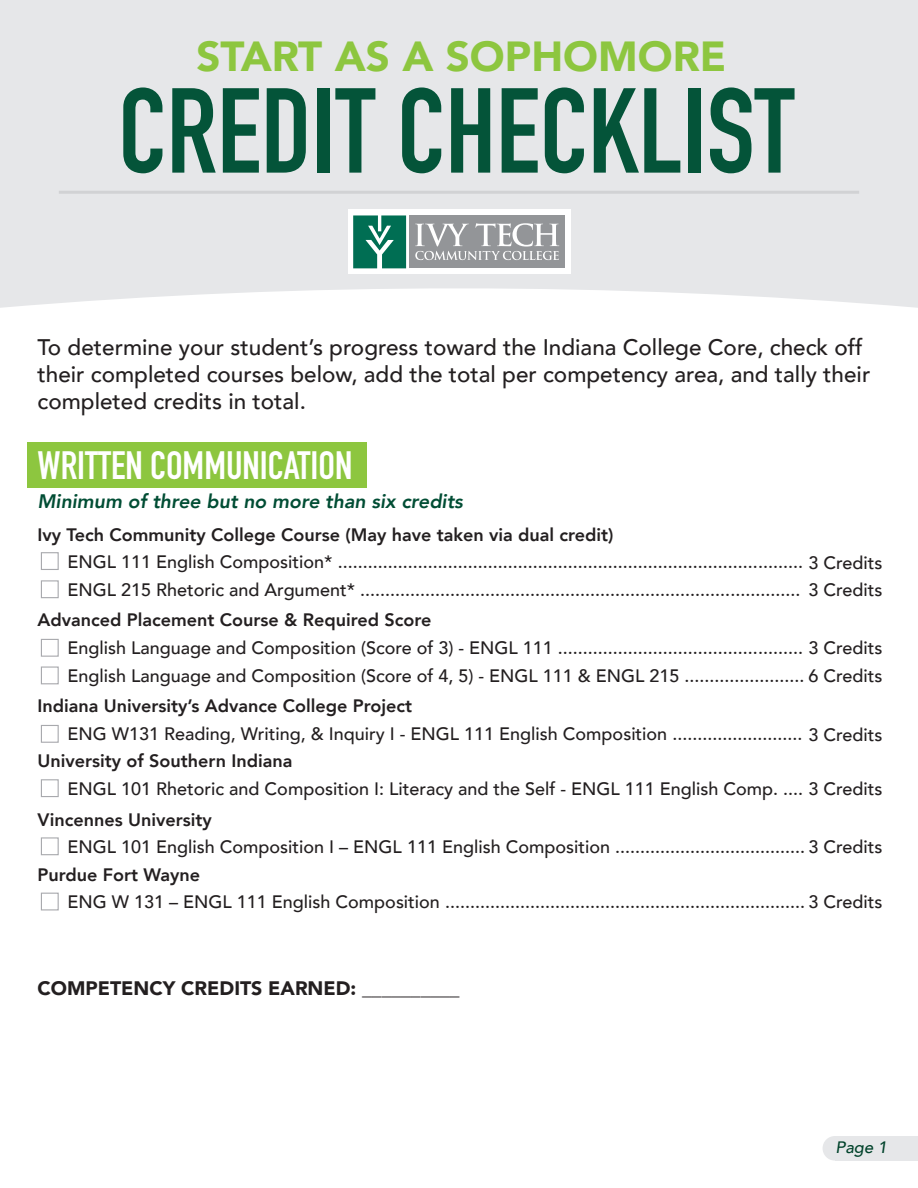
<style>
.page{position:relative;width:918px;height:1188px;background:#fff}
.page>*{position:absolute;margin:0;border:0;box-sizing:border-box;transform-origin:0 0}
.t1{font:118.65px "DIN Engschrift Std";color:#045439}
.t2{font:900 42px "Avenir";color:#8dc63f}
.t3{font:39px "DIN Engschrift Std";color:#fff}
.t4{font:500 22.5px/27px "Avenir";color:#231f20}
.t5{font:italic 800 19.5px "Avenir";color:#004d34}
.t6{font:900 19.5px "Avenir";color:#231f20}
.t7{font:500 18px/27.6px "Avenir";color:#231f20}
.t8{font:800 18px "Avenir";color:#231f20}
.t9{font:italic 500 16.5px "Avenir";color:#00422a}
</style>
<div class="page">
<div style="left:27px;top:442px;width:339px;height:46px;background:#8dc63f"></div>
<div style="left:0;top:0;width:918px;height:308px;background:#e6e7e9"></div>
<div style="left:41px;top:552px;width:18px;height:18px;border:1px solid #a8a9ad"></div>
<div style="left:41px;top:580px;width:18px;height:18px;border:1px solid #a8a9ad"></div>
<div style="left:41px;top:639px;width:18px;height:18px;border:1px solid #a8a9ad"></div>
<div style="left:41px;top:667px;width:18px;height:17px;border:1px solid #a8a9ad"></div>
<div style="left:41px;top:725px;width:18px;height:18px;border:1px solid #a8a9ad"></div>
<div style="left:41px;top:779px;width:18px;height:18px;border:1px solid #a8a9ad"></div>
<div style="left:41px;top:837px;width:18px;height:18px;border:1px solid #a8a9ad"></div>
<div style="left:835px;top:1136px;width:83px;height:25px;background:#e6e7e9"></div>
<div style="left:823px;top:1136px;width:24px;height:25px;background:#e6e7e9;border-radius:50%"></div>
<hr style="left:59px;top:191px;width:800px;height:3px;background:#d1d2d4">
<div style="left:348px;top:210px;width:222px;height:64px;background:#fff"></div>
<svg style="left:353px;top:215px;width:53px;height:53px;background:#27846d"></svg>
<div style="left:409px;top:215px;width:156px;height:53px;background:#939598"></div>
<svg style="left:415px;top:223px;width:144px;height:37px"></svg>
<div style="left:41px;top:893px;width:18px;height:17px;border:1px solid #a8a9ad"></div>
<h2 class="t2" style="left:196px;top:21px;width:531px">START AS A SOPHOMORE</h2>
<h1 class="t1" style="left:118px;top:61px;width:677px">CREDIT CHECKLIST</h1>
<p class="t4" style="left:38px;top:332px;width:834px">To determine your student’s progress toward the Indiana College Core, check off their completed courses below, add the total per competency area, and tally their completed credits in total.</p>
<h3 class="t3" style="left:38px;top:443px;width:316px">WRITTEN COMMUNICATION</h3>
<p class="t5" style="left:38px;top:490px;width:427px">Minimum of three but no more than six credits</p>
<p class="t8" style="left:38px;top:520px;width:578px">Ivy Tech Community College Course (May have taken via dual credit)</p>
<p class="t7" style="left:68px;top:547px;width:816px">ENGL 111 English Composition* ............................................................................................. 3 Credits<br>ENGL 215 Rhetoric and Argument* ........................................................................................ 3 Credits</p>
<p class="t8" style="left:38px;top:606px;width:396px">Advanced Placement Course &amp; Required Score</p>
<p class="t7" style="left:68px;top:633px;width:816px">English Language and Composition (Score of 3) - ENGL 111 ................................................. 3 Credits<br>English Language and Composition (Score of 4, 5) - ENGL 111 &amp; ENGL 215 ........................ 6 Credits</p>
<p class="t8" style="left:38px;top:692px;width:376px">Indiana University’s Advance College Project</p>
<p class="t7" style="left:68px;top:719px;width:816px">ENG W131 Reading, Writing, &amp; Inquiry I - ENGL 111 English Composition .......................... 3 Credits</p>
<p class="t8" style="left:38px;top:747px;width:257px">University of Southern Indiana</p>
<p class="t7" style="left:68px;top:774px;width:816px">ENGL 101 Rhetoric and Composition I: Literacy and the Self - ENGL 111 English Comp. .... 3 Credits</p>
<p class="t8" style="left:38px;top:805px;width:176px">Vincennes University</p>
<p class="t7" style="left:68px;top:832px;width:816px">ENGL 101 English Composition I – ENGL 111 English Composition ...................................... 3 Credits</p>
<p class="t8" style="left:38px;top:861px;width:164px">Purdue Fort Wayne</p>
<p class="t7" style="left:68px;top:887px;width:816px">ENG W 131 – ENGL 111 English Composition ........................................................................ 3 Credits</p>
<p class="t6" style="left:38px;top:971px;width:424px">COMPETENCY CREDITS EARNED: __________</p>
<p class="t9" style="left:836px;top:1138px;width:53px">Page 1</p>
</div>
